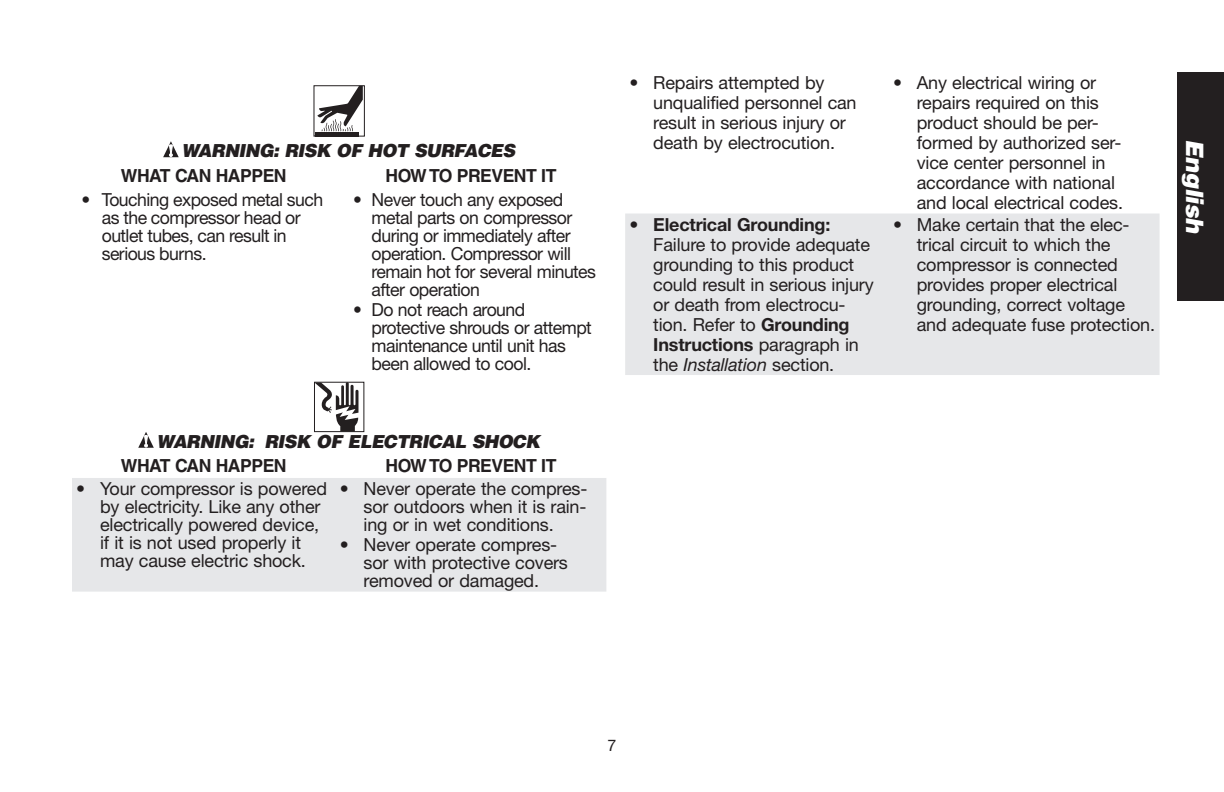
<style>
.page{position:relative;width:1224px;height:792px;background:#fff}
.page>*{position:absolute;margin:0;border:0;box-sizing:border-box;transform-origin:0 0}
.t1{font:italic 900 24px "Helvetica LT Std";color:#fff}
._06-SafetyList_PC_De{font:18px/20px "Helvetica Neue LT Std";letter-spacing:-.01em;color:#231f20}
._04-BodyList{font:18px/18px "Helvetica Neue LT Std";letter-spacing:-.03em;color:#231f20}
._04-Bodylist_left{font:18px/18px "Helvetica Neue LT Std";letter-spacing:-.03em;color:#231f20}
._10-Warning_Caution{font:italic 900 18px "Helvetica LT Std";letter-spacing:-.03em;color:#231f20}
._02-Subhead{font:700 18px "Helvetica LT Std";letter-spacing:-.03em;color:#231f20}
.t2{font:16px "Helvetica Neue LT Std";color:#231f20}
.s1{font-weight:700}
.s2{font-style:italic}
</style>
<div class="page">
<div style="left:1177px;top:72px;width:47px;height:228px;background:#231f20"></div>
<div style="left:72px;top:478px;width:534px;height:114px;background:#e6e7e9"></div>
<hr style="left:316px;top:132px;width:43px;height:4px;background:#231f20">
<svg style="left:317px;top:87px;width:46px;height:44px"></svg>
<div style="left:313px;top:85px;width:52px;height:52px;border:1px solid #231f20"></div>
<svg style="left:163px;top:141px;width:16px;height:16px"></svg>
<svg style="left:316px;top:384px;width:42px;height:46px"></svg>
<div style="left:314px;top:382px;width:50px;height:50px;border:1px solid #231f20"></div>
<svg style="left:138px;top:432px;width:16px;height:16px"></svg>
<div style="left:625px;top:214px;width:535px;height:161px;background:#e6e7e9"></div>
<p class="_10-Warning_Caution" style="left:181px;top:139px;width:335px">WARNING: RISK OF HOT SURFACES</p>
<p class="_02-Subhead" style="left:121px;top:164px;width:167px">WHAT CAN HAPPEN</p>
<p class="_02-Subhead" style="left:385px;top:164px;width:172px">HOW TO PREVENT IT</p>
<p class="_04-Bodylist_left" style="left:102px;top:190px;width:223px;text-indent:-20px">• Touching exposed metal such as the compressor head or outlet tubes, can result in serious burns.</p>
<p class="_04-BodyList" style="left:372px;top:190px;width:226px;text-indent:-19px">• Never touch any exposed metal parts on compressor during or immediately after operation. Compressor will remain hot for several minutes after operation</p>
<p class="_04-BodyList" style="left:372px;top:301px;width:222px;text-indent:-19px">• Do not reach around protective shrouds or attempt maintenance until unit has been allowed to cool.</p>
<p class="_10-Warning_Caution" style="left:157px;top:430px;width:385px">WARNING: RISK OF ELECTRICAL SHOCK</p>
<p class="_02-Subhead" style="left:121px;top:455px;width:167px">WHAT CAN HAPPEN</p>
<p class="_02-Subhead" style="left:385px;top:455px;width:172px">HOW TO PREVENT IT</p>
<p class="_06-SafetyList_PC_De" style="left:100px;top:479px;width:229px;line-height:18px;text-indent:-24px">• Your compressor is powered by electricity. Like any other electrically powered device, if it is not used properly it may cause electric shock.</p>
<p class="_06-SafetyList_PC_De" style="left:364px;top:479px;width:225px;line-height:18px;text-align:justify;text-indent:-24px">• Never operate the compres&shy;sor outdoors when it is rain&shy;ing or in wet conditions.</p>
<p class="_06-SafetyList_PC_De" style="left:364px;top:536px;width:206px;line-height:18px;text-indent:-24px">• Never operate compres&shy;sor with protective covers removed or damaged.</p>
<p class="_06-SafetyList_PC_De" style="left:653px;top:73px;width:205px;text-indent:-24px">• Repairs attempted by unqualified personnel can result in serious injury or death by electrocution.</p>
<p class="_06-SafetyList_PC_De" style="left:917px;top:73px;width:208px;text-indent:-24px">• Any electrical wiring or repairs required on this product should be per&shy;formed by authorized ser&shy;vice center personnel in accordance with national and local electrical codes.</p>
<p class="_06-SafetyList_PC_De" style="left:653px;top:214px;width:222px;text-indent:-24px">• <span class="s1">Electrical Grounding:<br></span>Failure to provide adequate grounding to this product could result in serious injury or death from electrocu&shy;tion. Refer to <span class="s1">Grounding<br>Instructions</span> paragraph in the <span class="s2">Installation</span> section.</p>
<p class="_06-SafetyList_PC_De" style="left:917px;top:214px;width:240px;text-indent:-24px">• Make certain that the elec&shy;trical circuit to which the compressor is connected provides proper electrical grounding, correct voltage and adequate fuse protection.</p>
<h1 class="t1" style="left:1211px;top:139px;width:97px;rotate:90deg">English</h1>
<p class="t2" style="left:608px;top:736px;width:10px">7</p>
</div>
